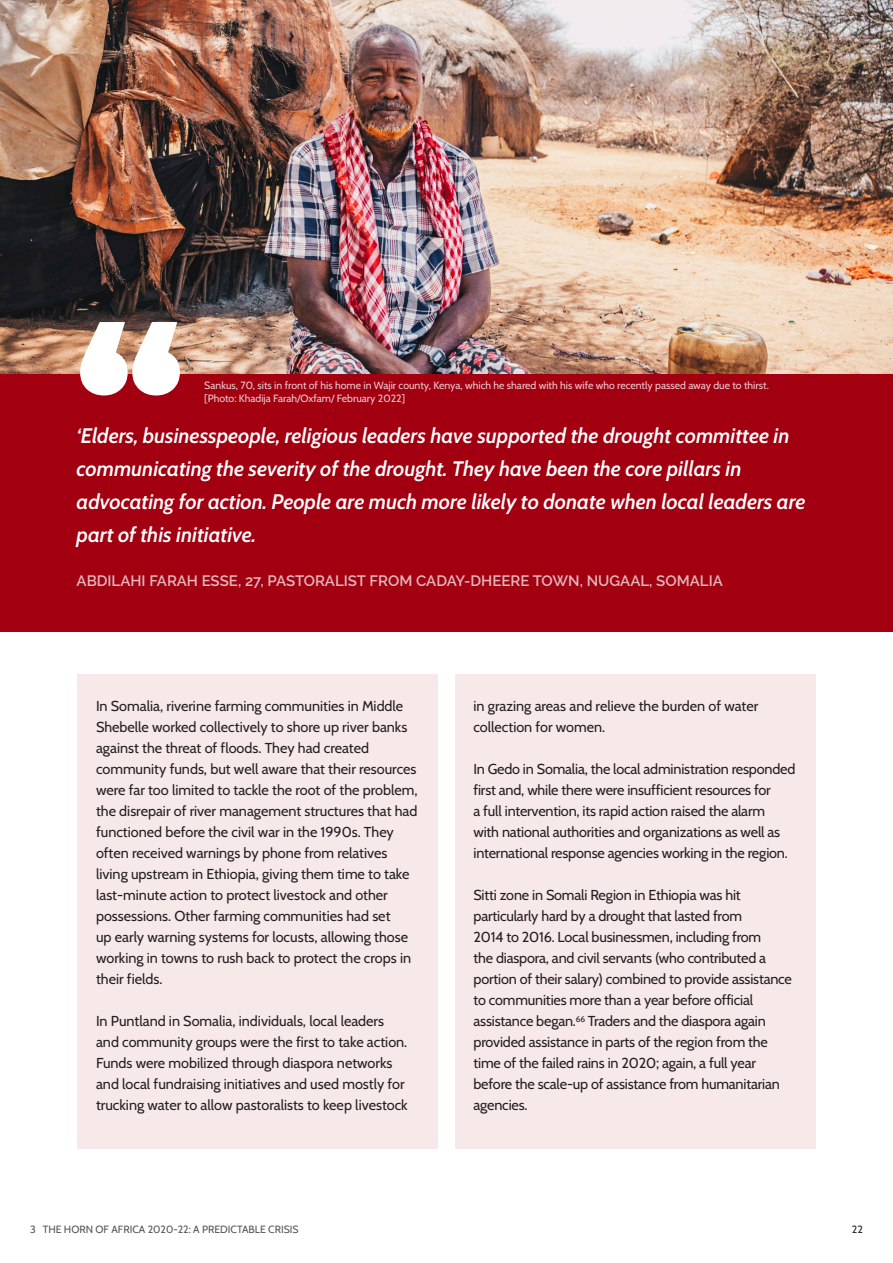
<style>
.page{position:relative;width:893px;height:1263px;background:#fff}
.page>*{position:absolute;margin:0;border:0;box-sizing:border-box;transform-origin:0 0}
._1-Raleway_Paragraph{font:900 180px "Montserrat";color:#fff}
.t1{font:italic 600 21px/33px "Cabin";color:#fff}
.t2{font:600 15px "Raleway";color:#fff}
.Parapgraph__Cabin{font:14.4px/21px "Cabin";letter-spacing:-.005em;color:#231f20}
.t3{font:10.5px/13.5px "Cabin";color:#fff}
.t4{font:10.5px "Cabin";color:#545557}
.t5{font:10.5px "Cabin";color:#231f20}
</style>
<div class="page">
<img style="left:0;top:0;width:893px;height:374px">
<div style="left:77px;top:674px;width:360px;height:474px;background:#f7e8ea"></div>
<div style="left:455px;top:674px;width:361px;height:474px;background:#f7e8ea"></div>
<div style="left:0;top:374px;width:893px;height:257px;background:#a20011"></div>
<p class="_1-Raleway_Paragraph" style="left:77px;top:272px;width:108px">“</p>
<p class="t3" style="left:204px;top:378px;width:566px">Sankus, 70, sits in front of his home in Wajir county, Kenya, which he shared with his wife who recently passed away due to thirst. [Photo: Khadija Farah/Oxfam/ February 2022]</p>
<p class="t1" style="left:77px;top:417px;width:730px">‘Elders, businesspeople, religious leaders have supported the drought committee in communicating the severity of the drought. They have been the core pillars in advocating for action. People are much more likely to donate when local leaders are part of this initiative.</p>
<p class="t2" style="left:77px;top:572px;width:648px">ABDILAHI FARAH ESSE, 27, PASTORALIST FROM CADAY-DHEERE TOWN, NUGAAL, SOMALIA</p>
<p class="Parapgraph__Cabin" style="left:96px;top:695px;width:323px">In Somalia, riverine farming communities in Middle Shebelle worked collectively to shore up river banks against the threat of floods. They had created community funds, but well aware that their resources were far too limited to tackle the root of the problem, the disrepair of river management structures that had functioned before the civil war in the 1990s. They often received warnings by phone from relatives living upstream in Ethiopia, giving them time to take last-minute action to protect livestock and other possessions. Other farming communities had set<br>up early warning systems for locusts, allowing those working in towns to rush back to protect the crops in their fields.</p>
<p class="Parapgraph__Cabin" style="left:96px;top:1010px;width:313px">In Puntland in Somalia, individuals, local leaders and community groups were the first to take action.<br>Funds were mobilized through diaspora networks and local fundraising initiatives and used mostly for trucking water to allow pastoralists to keep livestock</p>
<p class="t4" style="left:30px;top:1221px;width:270px">3 THE HORN OF AFRICA 2020-22: A PREDICTABLE CRISIS</p>
<p class="Parapgraph__Cabin" style="left:473px;top:695px;width:286px">in grazing areas and relieve the burden of water collection for women.</p>
<p class="Parapgraph__Cabin" style="left:473px;top:758px;width:323px">In Gedo in Somalia, the local administration responded first and, while there were insufficient resources for<br>a full intervention, its rapid action raised the alarm<br>with national authorities and organizations as well as international response agencies working in the region.</p>
<p class="Parapgraph__Cabin" style="left:473px;top:884px;width:320px">Sitti zone in Somali Region in Ethiopia was hit particularly hard by a drought that lasted from<br>2014 to 2016. Local businessmen, including from<br>the diaspora, and civil servants (who contributed a portion of their salary) combined to provide assistance to communities more than a year before official assistance began.<sup>66</sup> Traders and the diaspora again provided assistance in parts of the region from the time of the failed rains in 2020; again, a full year before the scale-up of assistance from humanitarian agencies.</p>
<p class="t5" style="left:852px;top:1221px;width:13px">22</p>
</div>
